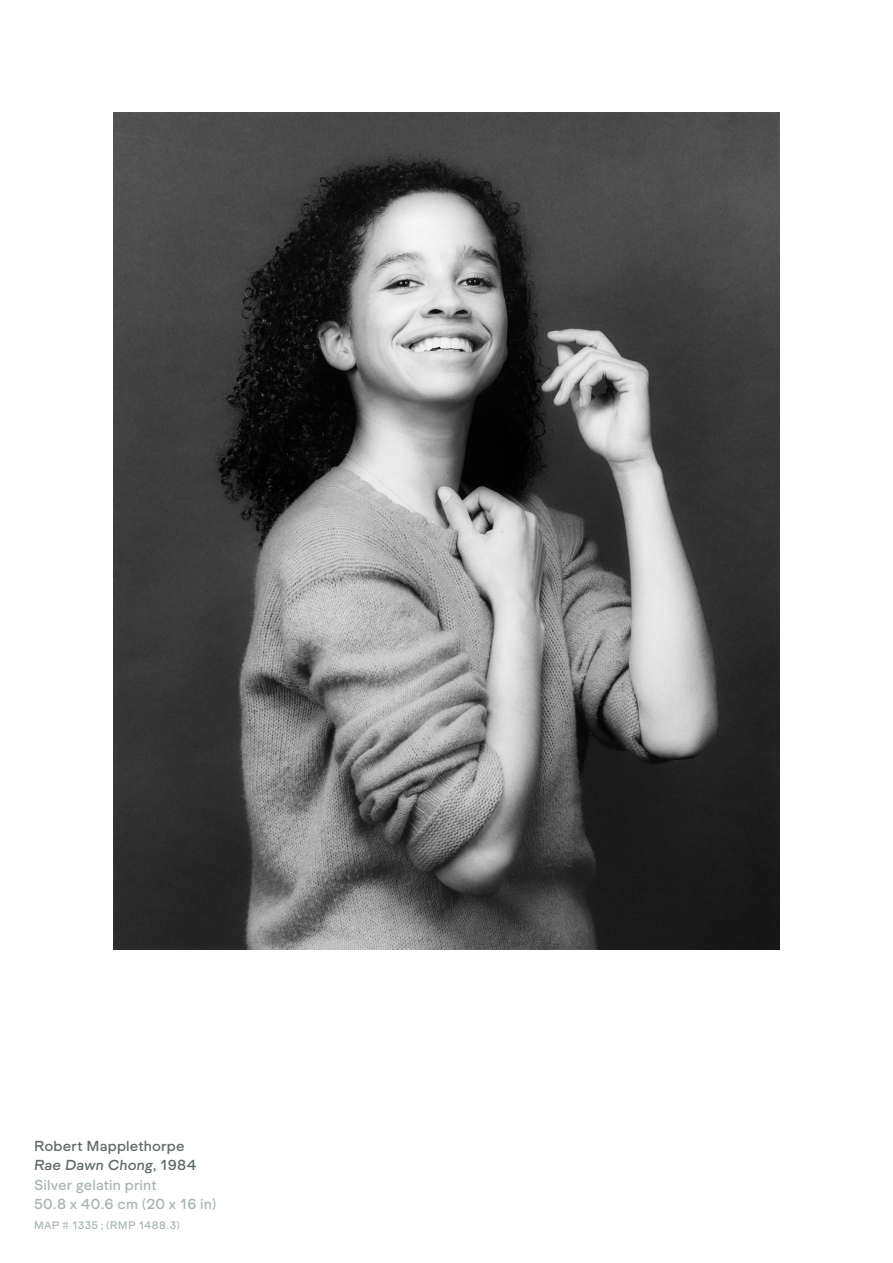
<style>
.page{position:relative;width:893px;height:1263px;background:#fff}
.page>*{position:absolute;margin:0;border:0;box-sizing:border-box;transform-origin:0 0}
.t1{font:15px/19.5px "Formale Grotesque N3";letter-spacing:.01em;color:#a9b5b5}
.t2{font:15px "Formale Grotesque N3";letter-spacing:.01em;color:#606969}
.t3{font:15px "Formale Grotesque N3 It";letter-spacing:.01em;color:#606969}
.t4{font:11.25px "Formale Grotesque N3";letter-spacing:.025em;color:#a9b5b5}
.s1{font-family:"Formale Grotesque N3"}
</style>
<div class="page">
<img style="left:114px;top:112px;width:665px;height:838px">
<p class="t2" style="left:34px;top:1137px;width:152px">Robert Mapplethorpe</p>
<p class="t3" style="left:34px;top:1157px;width:164px">Rae Dawn Chong<span class="s1">, 1984</span></p>
<p class="t1" style="left:34px;top:1175px;width:184px">Silver gelatin print<br>50.8 x 40.6 cm (20 x 16 in)</p>
<p class="t4" style="left:34px;top:1219px;width:147px">MAP # 1335 ; (RMP 1488.3)</p>
</div>
